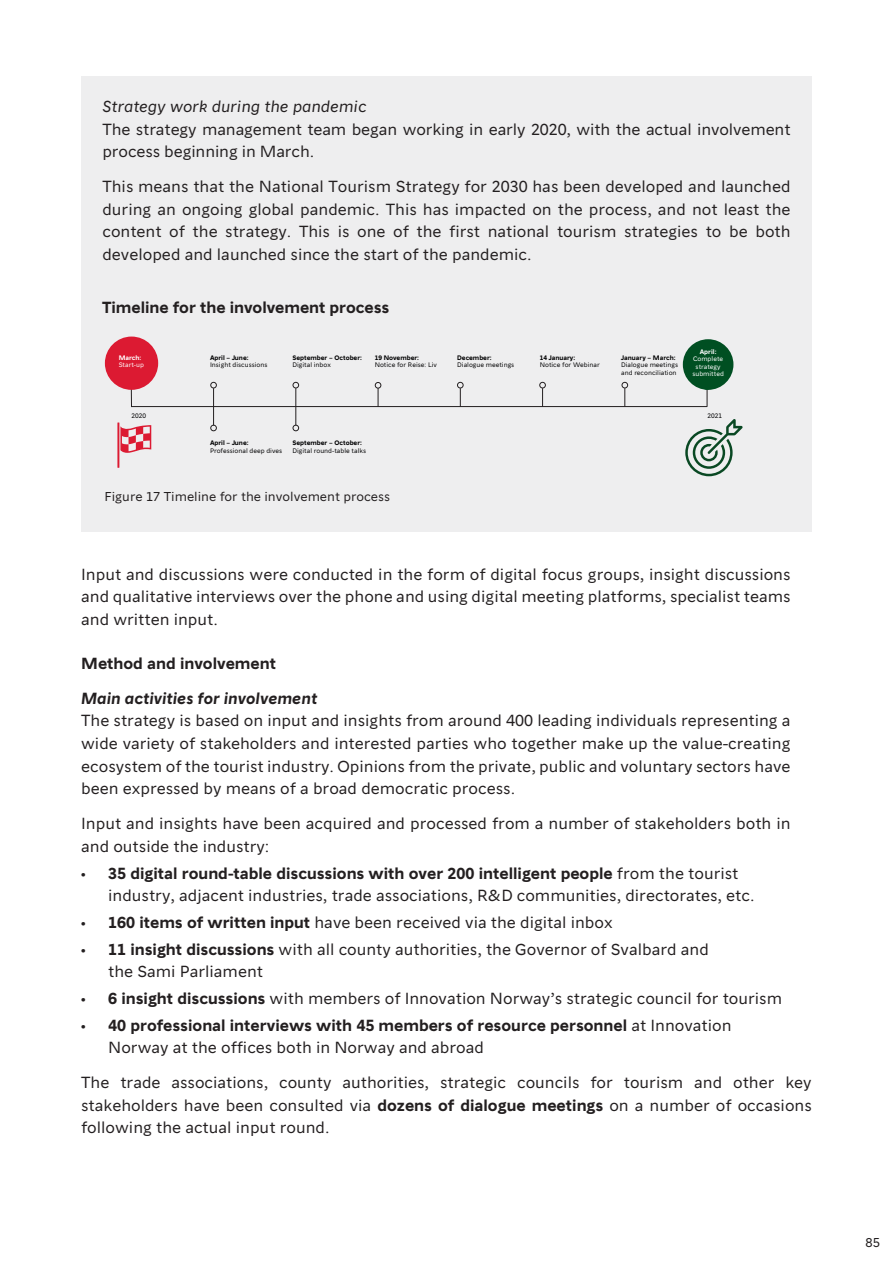
<style>
.page{position:relative;width:893px;height:1263px;background:#fff}
.page>*{position:absolute;margin:0;border:0;box-sizing:border-box;transform-origin:0 0}
.Brødtekst{font:15px/22.5px "Norway Sans Text";color:#231f20}
.Punkt_2_underheading{font:700 15px/22.5px "Norway Sans Text";color:#231f20}
.Brødtekst-2{font:italic 15px "Norway Sans Text";color:#231f20}
.Brødtekst-3{font:italic 700 15px "Norway Sans Text";color:#231f20}
.Brødtekst-4{font:12px "Norway Sans Text";color:#231f20}
.t1{font:9.9px "Norway Sans Display";color:#000001}
.t2{font:6.15px/7.4px "Norway Sans Text";color:#000001}
.t3{font:6.15px/7.4px "Norway Sans Text";color:#fff}
.t4{font:700 6.15px/7.4px "Norway Sans Text";color:#000001}
.s1{font-weight:700}
.s2{font-weight:400}
</style>
<div class="page">
<div style="left:81px;top:76px;width:731px;height:455px;background:#eeeeef"></div>
<hr style="left:131px;top:406px;width:576px;height:1px;background:#231f20">
<svg style="left:131px;top:390px;width:1px;height:16px"></svg>
<hr style="left:213px;top:388px;width:1px;height:37px;background:#231f20">
<hr style="left:295px;top:388px;width:1px;height:37px;background:#231f20">
<svg style="left:378px;top:389px;width:1px;height:17px"></svg>
<svg style="left:460px;top:388px;width:1px;height:18px"></svg>
<svg style="left:542px;top:388px;width:1px;height:18px"></svg>
<svg style="left:624px;top:388px;width:1px;height:18px"></svg>
<svg style="left:707px;top:390px;width:1px;height:17px"></svg>
<div style="left:210px;top:382px;width:7px;height:6px;border:1px solid #231f20;border-radius:50%"></div>
<div style="left:210px;top:425px;width:7px;height:6px;border:1px solid #231f20;border-radius:50%"></div>
<svg style="left:293px;top:382px;width:6px;height:6px"></svg>
<div style="left:375px;top:382px;width:6px;height:7px;border:1px solid #231f20;border-radius:50%"></div>
<div style="left:457px;top:382px;width:7px;height:6px;border:1px solid #231f20;border-radius:50%"></div>
<div style="left:539px;top:382px;width:7px;height:6px;border:1px solid #231f20;border-radius:50%"></div>
<div style="left:621px;top:382px;width:7px;height:6px;border:1px solid #231f20;border-radius:50%"></div>
<svg style="left:293px;top:425px;width:6px;height:6px"></svg>
<div style="left:105px;top:337px;width:53px;height:53px;background:#dc1a32;border-radius:50%"></div>
<div style="left:683px;top:339px;width:50px;height:51px;background:#004f22;border-radius:50%"></div>
<svg style="left:685px;top:419px;width:58px;height:57px"></svg>
<hr style="left:117px;top:422px;width:2px;height:46px;background:#dc1a32">
<svg style="left:120px;top:425px;width:31px;height:28px"></svg>
<p class="Brødtekst-2" style="left:102px;top:94px;width:265px">Strategy work during the pandemic</p>
<p class="Brødtekst" style="left:102px;top:116px;width:690px">The strategy management team began working in early 2020, with the actual involvement process beginning in March.</p>
<p class="Brødtekst" style="left:102px;top:174px;width:690px;text-align:justify">This means that the National Tourism Strategy for 2030 has been developed and launched during an ongoing global pandemic. This has impacted on the process, and not least the content of the strategy. This is one of the first national tourism strategies to be both developed and launched since the start of the pandemic.</p>
<p class="Punkt_2_underheading" style="left:102px;top:295px;width:289px">Timeline for the involvement process</p>
<p class="t1" style="left:132px;top:305px;width:231px">TIMELINE FOR THE INVOLVEMENT PROCESS</p>
<p class="t2" style="left:210px;top:353px;width:59px"><span class="s1">April – June:<br></span>Insight discussions</p>
<p class="t4" style="left:292px;top:353px;width:71px">September – October:<br><span class="s2">Digital inbox</span></p>
<p class="t3" style="left:119px;top:353px;width:27px"><span class="s1">March:<br></span>Start-up</p>
<p class="t3" style="left:692px;top:347px;width:33px;text-align:center"><span class="s1">April:<br></span>Complete strategy submitted</p>
<p class="t2" style="left:375px;top:353px;width:64px"><span class="s1">19 November:<br></span>Notice for Reise: Liv</p>
<p class="t2" style="left:457px;top:353px;width:59px"><span class="s1">December:<br></span>Dialogue meetings</p>
<p class="t2" style="left:540px;top:353px;width:62px"><span class="s1">14 January:<br></span>Notice for Webinar</p>
<p class="t2" style="left:621px;top:353px;width:59px"><span class="s1">January – March:<br></span>Dialogue meetings and reconciliation</p>
<p class="t2" style="left:132px;top:411px;width:16px">2020</p>
<p class="t2" style="left:708px;top:411px;width:16px">2021</p>
<p class="t2" style="left:210px;top:439px;width:74px"><span class="s1">April – June:<br></span>Professional deep dives</p>
<p class="t2" style="left:292px;top:439px;width:75px"><span class="s1">September – October:<br></span>Digital round-table talks</p>
<p class="Brødtekst-4" style="left:104px;top:487px;width:287px">Figure 17 Timeline for the involvement process</p>
<p class="Brødtekst" style="left:81px;top:562px;width:711px;text-align:justify">Input and discussions were conducted in the form of digital focus groups, insight discussions and qualitative interviews over the phone and using digital meeting platforms, specialist teams and written input.</p>
<p class="Punkt_2_underheading" style="left:81px;top:651px;width:196px">Method and involvement</p>
<p class="Brødtekst-3" style="left:81px;top:686px;width:238px">Main activities for involvement</p>
<p class="Brødtekst" style="left:81px;top:708px;width:711px;text-align:justify">The strategy is based on input and insights from around 400 leading individuals representing a wide variety of stakeholders and interested parties who together make up the value-creating ecosystem of the tourist industry. Opinions from the private, public and voluntary sectors have been expressed by means of a broad democratic process.</p>
<p class="Brødtekst" style="left:81px;top:811px;width:711px">Input and insights have been acquired and processed from a number of stakeholders both in and outside the industry:</p>
<p class="Brødtekst" style="left:108px;top:860px;width:648px;text-indent:-27px"><span class="s1">• 35 digital round-table discussions with over 200 intelligent people</span> from the tourist industry, adjacent industries, trade associations, R&amp;D communities, directorates, etc.</p>
<p class="Brødtekst" style="left:81px;top:910px;width:533px"><span class="s1">• 160 items of written input</span> have been received via the digital inbox</p>
<p class="Brødtekst" style="left:108px;top:936px;width:602px;text-indent:-27px"><span class="s1">• 11 insight discussions</span> with all county authorities, the Governor of Svalbard and the Sami Parliament</p>
<p class="Brødtekst" style="left:81px;top:986px;width:702px"><span class="s1">• 6 insight discussions</span> with members of Innovation Norway’s strategic council for tourism</p>
<p class="Punkt_2_underheading" style="left:108px;top:1012px;width:625px;text-indent:-27px">• 40 professional interviews with 45 members of resource personnel <span class="s2">at Innovation<br>Norway at the offices both in Norway and abroad</span></p>
<p class="Brødtekst" style="left:81px;top:1070px;width:732px;text-align:justify">The trade associations, county authorities, strategic councils for tourism and other key stakeholders have been consulted via <span class="s1">dozens of dialogue meetings</span> on a number of occasions following the actual input round.</p>
<p class="Brødtekst-4" style="left:865px;top:1233px;width:16px">85</p>
</div>
